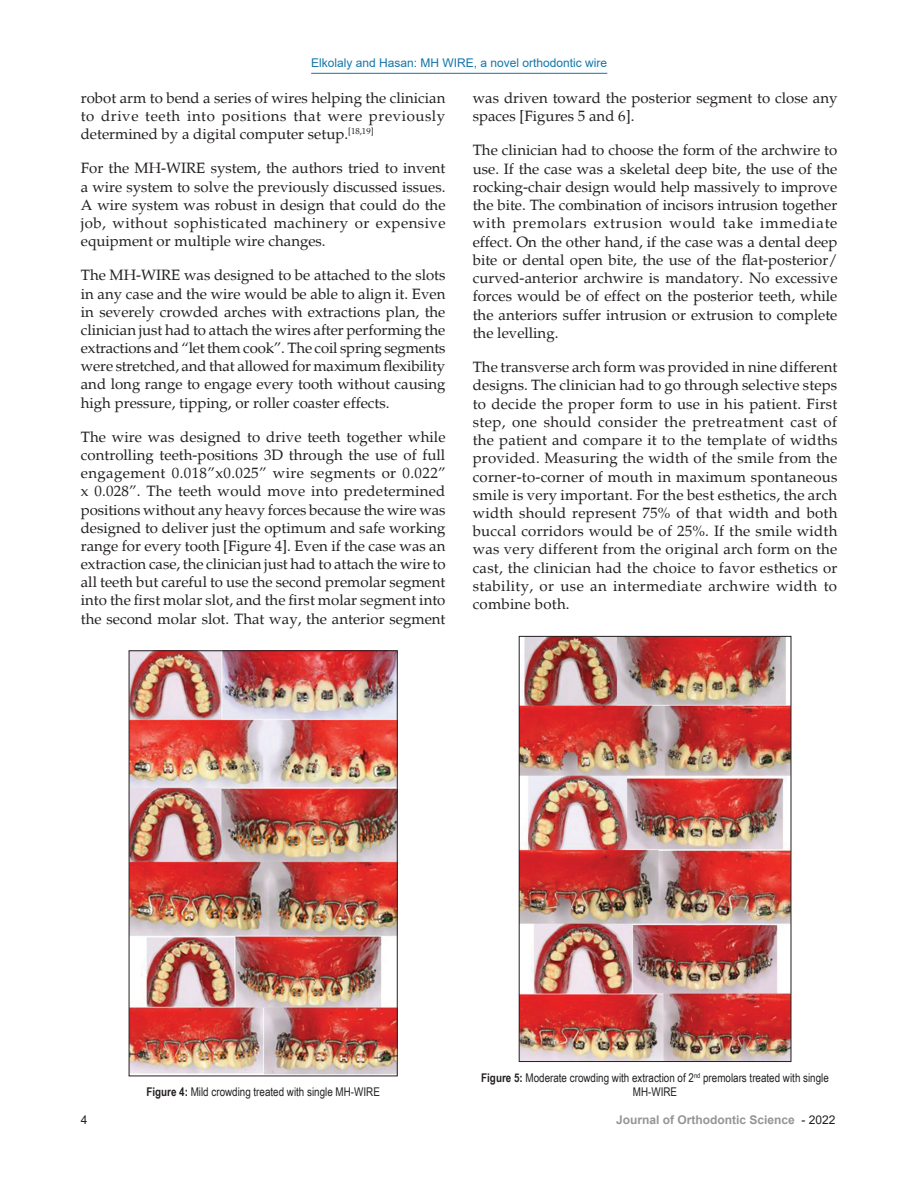
<style>
.page{position:relative;width:918px;height:1188px;background:#fff}
.page>*{position:absolute;margin:0;border:0;box-sizing:border-box;transform-origin:0 0}
.TX{font:15px/18.3px "Palatino";color:#231f20;text-align:justify}
.FGC{font:12px/14.4px "Arial Narrow";color:#231f20;text-align:center}
.t1{font:12px "Arial";color:#1476ab}
.t2{font:700 12px "Arial";color:#939598}
.t3{font:12px "Arial";color:#231f20}
.s1{font-weight:700}
.s2{font-weight:400;color:#231f20}
</style>
<div class="page">
<hr style="left:311px;top:73px;width:296px;height:1px;background:#1476ab">
<img style="left:131px;top:653px;width:264px;height:421px">
<img style="left:521px;top:638px;width:268px;height:422px">
<div style="left:519px;top:636px;width:272px;height:426px;border:1px solid #231f20"></div>
<p class="t1" style="left:311px;top:55px;width:298px">Elkolaly and Hasan: MH WIRE, a novel orthodontic wire</p>
<p class="TX" style="left:81px;top:89px;width:366px">robot arm to bend a series of wires helping the clinician to drive teeth into positions that were previously determined by a digital computer setup.<sup>[18,19]</sup></p>
<p class="TX" style="left:81px;top:160px;width:366px">For the MH‑WIRE system, the authors tried to invent a wire system to solve the previously discussed issues.<br>A wire system was robust in design that could do the job, without sophisticated machinery or expensive equipment or multiple wire changes.</p>
<p class="TX" style="left:81px;top:267px;width:366px">The MH‑WIRE was designed to be attached to the slots in any case and the wire would be able to align it. Even in severely crowded arches with extractions plan, the clinician just had to attach the wires after performing the extractions and “let them cook”. The coil spring segments were stretched, and that allowed for maximum flexibility and long range to engage every tooth without causing high pressure, tipping, or roller coaster effects.</p>
<p class="TX" style="left:81px;top:428px;width:366px">The wire was designed to drive teeth together while controlling teeth‑positions 3D through the use of full engagement 0.018”x0.025” wire segments or 0.022” x 0.028”. The teeth would move into predetermined positions without any heavy forces because the wire was designed to deliver just the optimum and safe working range for every tooth [Figure 4]. Even if the case was an extraction case, the clinician just had to attach the wire to all teeth but careful to use the second premolar segment into the first molar slot, and the first molar segment into the second molar slot. That way, the anterior segment</p>
<p class="TX" style="left:473px;top:89px;width:366px">was driven toward the posterior segment to close any spaces [Figures 5 and 6].</p>
<p class="TX" style="left:473px;top:142px;width:366px">The clinician had to choose the form of the archwire to use. If the case was a skeletal deep bite, the use of the rocking‑chair design would help massively to improve the bite. The combination of incisors intrusion together with premolars extrusion would take immediate effect. On the other hand, if the case was a dental deep bite or dental open bite, the use of the flat‑posterior/ curved‑anterior archwire is mandatory. No excessive forces would be of effect on the posterior teeth, while the anteriors suffer intrusion or extrusion to complete the levelling.</p>
<p class="TX" style="left:473px;top:358px;width:366px">The transverse arch form was provided in nine different designs. The clinician had to go through selective steps to decide the proper form to use in his patient. First step, one should consider the pretreatment cast of the patient and compare it to the template of widths provided. Measuring the width of the smile from the corner‑to‑corner of mouth in maximum spontaneous smile is very important. For the best esthetics, the arch width should represent 75% of that width and both buccal corridors would be of 25%. If the smile width was very different from the original arch form on the cast, the clinician had the choice to favor esthetics or stability, or use an intermediate archwire width to combine both.</p>
<p class="FGC" style="left:146px;top:1084px;width:235px"><span class="s1">Figure 4:</span> Mild crowding treated with single MH‑WIRE</p>
<p class="FGC" style="left:481px;top:1070px;width:349px"><span class="s1">Figure 5:</span> Moderate crowding with extraction of 2<sup>nd</sup> premolars treated with single<br>MH‑WIRE</p>
<p class="t3" style="left:81px;top:1111px;width:8px">4</p>
<p class="t2" style="left:616px;top:1111px;width:221px">Journal of Orthodontic Science <span class="s2">- 2022</span></p>
</div>
